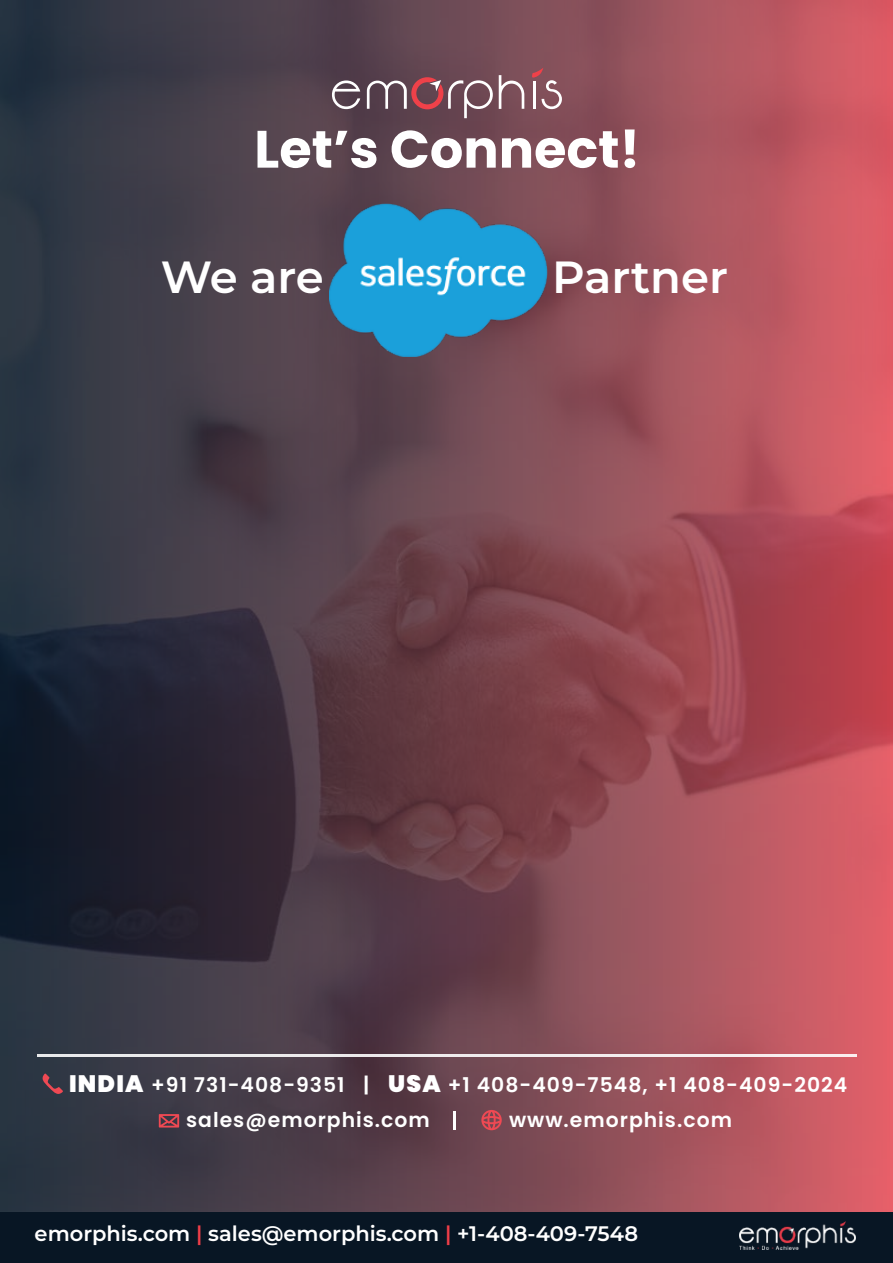
<style>
.page{position:relative;width:893px;height:1263px;background:#fff}
.page>*{position:absolute;margin:0;border:0;box-sizing:border-box;transform-origin:0 0}
.t1{font:700 52.5px "Poppins";color:#fff}
.t2{font:600 45px "Montserrat";color:#fff}
.t3{font:600 21px "Montserrat";color:#fff}
.t4{font:600 20.4px/34.8px "Poppins";letter-spacing:.05em;color:#fff}
.s1{font-weight:900;font-size:23.7px}
.s2{color:#ef3e48}
</style>
<div class="page">
<div style="left:0;top:1207px;width:893px;height:56px;background:#081624"></div>
<img style="left:739px;top:1221px;width:116px;height:28px">
<img style="left:0;top:1px;width:893px;height:1210px">
<svg style="left:40px;top:1073px;width:23px;height:23px"></svg>
<svg style="left:159px;top:1114px;width:20px;height:13px"></svg>
<svg style="left:481px;top:1110px;width:21px;height:20px"></svg>
<svg style="left:454px;top:1111px;width:2px;height:19px"></svg>
<hr style="left:37px;top:1054px;width:819px;height:3px;background:#fff">
<svg style="left:332px;top:80px;width:28px;height:29px"></svg>
<svg style="left:499px;top:75px;width:25px;height:34px"></svg>
<svg style="left:532px;top:68px;width:30px;height:41px"></svg>
<svg style="left:367px;top:77px;width:126px;height:41px;background:#805b65"></svg>
<img style="left:330px;top:204px;width:218px;height:152px">
<h1 class="t1" style="left:254px;top:119px;width:387px">Let’s Connect!</h1>
<h2 class="t2" style="left:161px;top:245px;width:165px">We are</h2>
<h2 class="t2" style="left:552px;top:245px;width:177px">Partner</h2>
<p class="t4" style="left:186px;top:1068px;width:663px;text-indent:-117px"><span class="s1">INDIA</span> +91 731-408-9351 | <span class="s1">USA</span> +1 408-409-7548, +1 408-409-2024 sales@emorphis.com</p>
<p class="t4" style="left:509px;top:1103px;width:224px">www.emorphis.com</p>
<p class="t3" style="left:35px;top:1219px;width:605px">emorphis.com <span class="s2">|</span> sales@emorphis.com <span class="s2">|</span> +1-408-409-7548</p>
</div>
